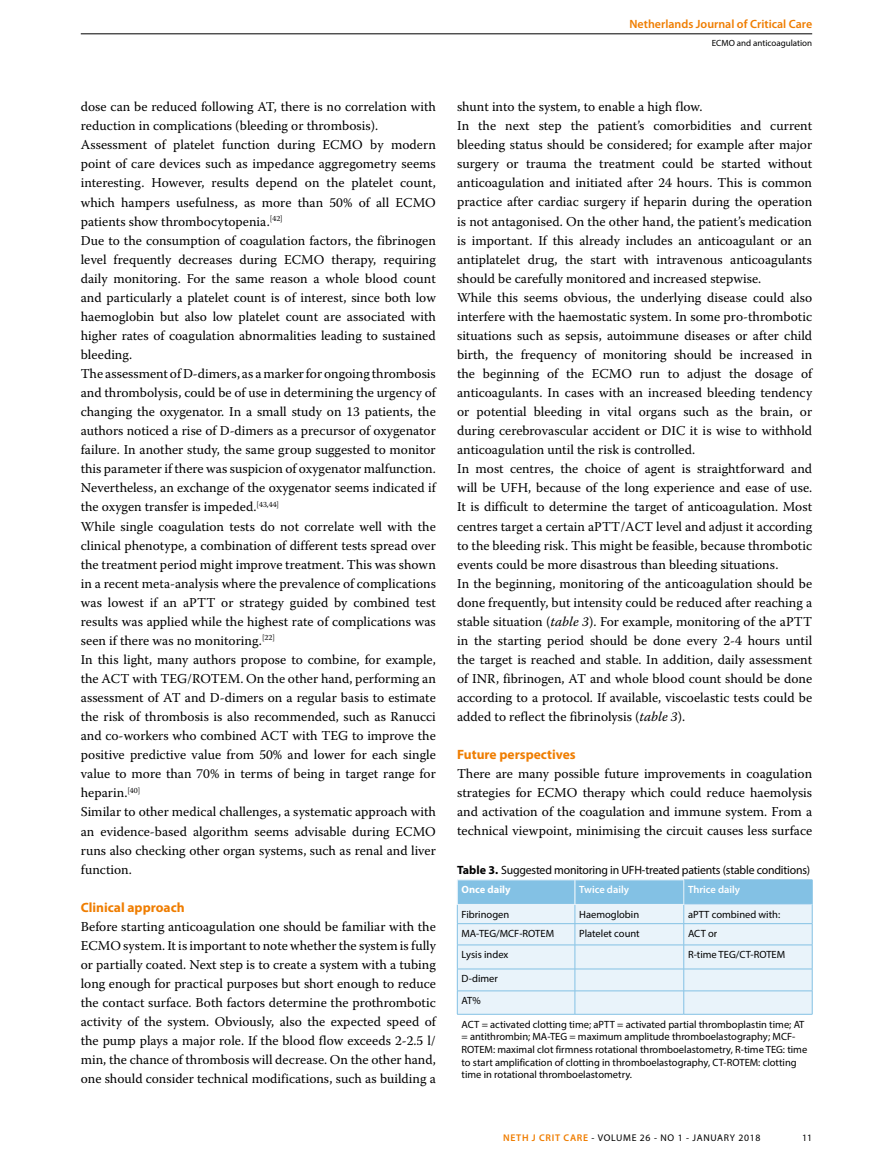
<style>
.page{position:relative;width:893px;height:1170px;background:#fff}
.page>*{position:absolute;margin:0;border:0;box-sizing:border-box;transform-origin:0 0}
.t1{font:13.5px/19px "Warnock Pro";color:#000}
.t2{font:700 13.5px "Myriad Pro";color:#ef7d00}
.t3{font:12px "Myriad Pro";letter-spacing:-.015em;color:#000}
.t4{font:600 12px "Myriad Pro";color:#ef7d00}
.t5{font:10.5px/12.6px "Myriad Pro";color:#000}
.t6{font:600 10.5px "Myriad Pro";color:#fff}
.t7{font:700 10.5px "Myriad Pro";color:#fff}
.t8{font:9.75px "Myriad Pro";letter-spacing:.07em;color:#000}
.t9{font:9px "Myriad Pro";color:#000}
.s1{font-style:italic}
.s2{font-weight:700}
.s3{font-weight:600;color:#ef7d00}
</style>
<div class="page">
<hr style="left:81px;top:34px;width:731px;height:1px;background:#000">
<svg style="left:457px;top:879px;width:356px;height:135px;background:#d2e8f5"></svg>
<hr style="left:457px;top:904px;width:118px;height:1px;background:#e9f3fa">
<hr style="left:575px;top:904px;width:109px;height:1px;background:#e9f3fa">
<p class="t4" style="left:629px;top:18px;width:184px">Netherlands Journal of Critical Care</p>
<p class="t9" style="left:712px;top:38px;width:102px">ECMO and anticoagulation</p>
<p class="t1" style="left:81px;top:97px;width:357px">dose can be reduced following AT, there is no correlation with reduction in complications (bleeding or thrombosis).<br>Assessment of platelet function during ECMO by modern point of care devices such as impedance aggregometry seems interesting. However, results depend on the platelet count, which hampers usefulness, as more than 50% of all ECMO patients show thrombocytopenia.<sup>[42]<br></sup>Due to the consumption of coagulation factors, the fibrinogen level frequently decreases during ECMO therapy, requiring daily monitoring. For the same reason a whole blood count and particularly a platelet count is of interest, since both low haemoglobin but also low platelet count are associated with higher rates of coagulation abnormalities leading to sustained bleeding.<br>The assessment of D-dimers, as a marker for ongoing thrombosis and thrombolysis, could be of use in determining the urgency of changing the oxygenator. In a small study on 13 patients, the authors noticed a rise of D-dimers as a precursor of oxygenator failure. In another study, the same group suggested to monitor this parameter if there was suspicion of oxygenator malfunction.<br>Nevertheless, an exchange of the oxygenator seems indicated if the oxygen transfer is impeded.<sup>[43,44]<br></sup>While single coagulation tests do not correlate well with the clinical phenotype, a combination of different tests spread over the treatment period might improve treatment. This was shown in a recent meta-analysis where the prevalence of complications was lowest if an aPTT or strategy guided by combined test results was applied while the highest rate of complications was seen if there was no monitoring.<sup>[22]<br></sup>In this light, many authors propose to combine, for example, the ACT with TEG/ROTEM. On the other hand, performing an assessment of AT and D-dimers on a regular basis to estimate the risk of thrombosis is also recommended, such as Ranucci and co-workers who combined ACT with TEG to improve the positive predictive value from 50% and lower for each single value to more than 70% in terms of being in target range for heparin.<sup>[40]<br></sup>Similar to other medical challenges, a systematic approach with an evidence-based algorithm seems advisable during ECMO runs also checking other organ systems, such as renal and liver function.</p>
<p class="t2" style="left:81px;top:898px;width:105px">Clinical approach</p>
<p class="t1" style="left:81px;top:916px;width:357px;text-align:justify">Before starting anticoagulation one should be familiar with the ECMO system. It is important to note whether the system is fully or partially coated. Next step is to create a system with a tubing long enough for practical purposes but short enough to reduce the contact surface. Both factors determine the prothrombotic activity of the system. Obviously, also the expected speed of the pump plays a major role. If the blood flow exceeds 2-2.5 l/ min, the chance of thrombosis will decrease. On the other hand, one should consider technical modifications, such as building a</p>
<p class="t1" style="left:457px;top:97px;width:357px">shunt into the system, to enable a high flow.<br>In the next step the patient’s comorbidities and current bleeding status should be considered; for example after major surgery or trauma the treatment could be started without anticoagulation and initiated after 24 hours. This is common practice after cardiac surgery if heparin during the operation is not antagonised. On the other hand, the patient’s medication is important. If this already includes an anticoagulant or an antiplatelet drug, the start with intravenous anticoagulants should be carefully monitored and increased stepwise.<br>While this seems obvious, the underlying disease could also interfere with the haemostatic system. In some pro-thrombotic situations such as sepsis, autoimmune diseases or after child birth, the frequency of monitoring should be increased in the beginning of the ECMO run to adjust the dosage of anticoagulants. In cases with an increased bleeding tendency or potential bleeding in vital organs such as the brain, or during cerebrovascular accident or DIC it is wise to withhold anticoagulation until the risk is controlled.<br>In most centres, the choice of agent is straightforward and will be UFH, because of the long experience and ease of use.<br>It is difficult to determine the target of anticoagulation. Most centres target a certain aPTT/ACT level and adjust it according to the bleeding risk. This might be feasible, because thrombotic events could be more disastrous than bleeding situations.<br>In the beginning, monitoring of the anticoagulation should be done frequently, but intensity could be reduced after reaching a stable situation (<span class="s1">table 3</span>). For example, monitoring of the aPTT in the starting period should be done every 2-4 hours until the target is reached and stable. In addition, daily assessment of INR, fibrinogen, AT and whole blood count should be done according to a protocol. If available, viscoelastic tests could be added to reflect the fibrinolysis (<span class="s1">table 3</span>).</p>
<p class="t2" style="left:457px;top:745px;width:120px">Future perspectives</p>
<p class="t1" style="left:457px;top:764px;width:357px;text-align:justify">There are many possible future improvements in coagulation strategies for ECMO therapy which could reduce haemolysis and activation of the coagulation and immune system. From a technical viewpoint, minimising the circuit causes less surface</p>
<p class="t3" style="left:457px;top:862px;width:355px"><span class="s2">Table 3.</span> Suggested monitoring in UFH-treated patients (stable conditions)</p>
<p class="t7" style="left:462px;top:882px;width:51px">Once daily</p>
<p class="t6" style="left:579px;top:883px;width:51px">Twice daily</p>
<p class="t6" style="left:688px;top:883px;width:54px">Thrice daily</p>
<p class="t5" style="left:462px;top:907px;width:49px">Fibrinogen</p>
<p class="t5" style="left:579px;top:907px;width:62px">Haemoglobin</p>
<p class="t5" style="left:688px;top:907px;width:94px">aPTT combined with:</p>
<p class="t5" style="left:462px;top:927px;width:94px">MA-TEG/MCF-ROTEM</p>
<p class="t5" style="left:579px;top:927px;width:62px">Platelet count</p>
<p class="t5" style="left:688px;top:927px;width:31px">ACT or</p>
<p class="t5" style="left:462px;top:948px;width:48px">Lysis index</p>
<p class="t5" style="left:688px;top:948px;width:99px">R-time TEG/CT-ROTEM</p>
<p class="t5" style="left:462px;top:967px;width:38px;line-height:21.9px">D-dimer<br>AT%</p>
<p class="t5" style="left:462px;top:1017px;width:347px">ACT = activated clotting time; aPTT = activated partial thromboplastin time; AT = antithrombin; MA-TEG = maximum amplitude thromboelastography; MCF-ROTEM: maximal clot firmness rotational thromboelastometry, R-time TEG: time to start amplification of clotting in thromboelastography, CT-ROTEM: clotting time in rotational thromboelastometry.</p>
<p class="t8" style="left:503px;top:1131px;width:259px"><span class="s3">NETH J CRIT CARE</span> - VOLUME 26 - NO 1 - JANUARY 2018</p>
<p class="t8" style="left:802px;top:1131px;width:12px">11</p>
</div>
